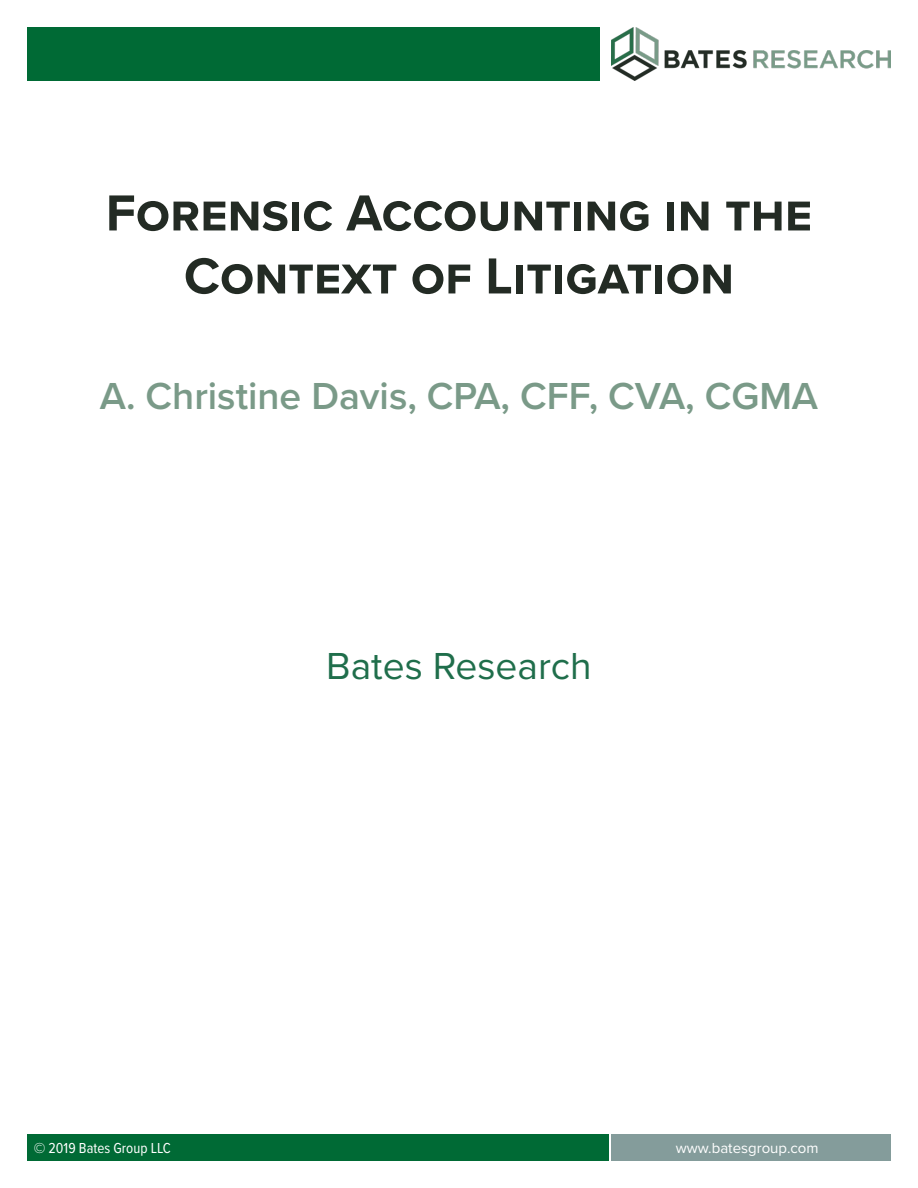
<style>
.page{position:relative;width:918px;height:1188px;background:#fff}
.page>*{position:absolute;margin:0;border:0;box-sizing:border-box;transform-origin:0 0}
.t1{font:700 52.5px/63px "Proxima Nova";color:#232b24;text-align:center}
.t2{font:600 39px "Proxima Nova";color:#7a9a88}
.t3{font:39px "Proxima Nova";color:#1f6e4b}
.t4{font:15px "Proxima Nova Cond";color:#fff}
.t5{font:15px "Proxima Nova";color:#fff}
</style>
<div class="page">
<img style="left:612px;top:27px;width:279px;height:54px">
<div style="left:27px;top:27px;width:572px;height:54px;background:#006a35"></div>
<div style="left:611px;top:1134px;width:280px;height:27px;background:#849c9b"></div>
<div style="left:27px;top:1134px;width:581px;height:27px;background:#006a35"></div>
<p class="t1" style="left:106px;top:183px;width:708px">Forensic Accounting in the<br>Context of Litigation</p>
<p class="t2" style="left:100px;top:373px;width:720px">A. Christine Davis, CPA, CFF, CVA, CGMA</p>
<p class="t3" style="left:326px;top:643px;width:267px">Bates Research</p>
<p class="t4" style="left:34px;top:1137px;width:139px">© 2019 Bates Group LLC</p>
<p class="t5" style="left:676px;top:1139px;width:144px">www.batesgroup.com</p>
</div>
